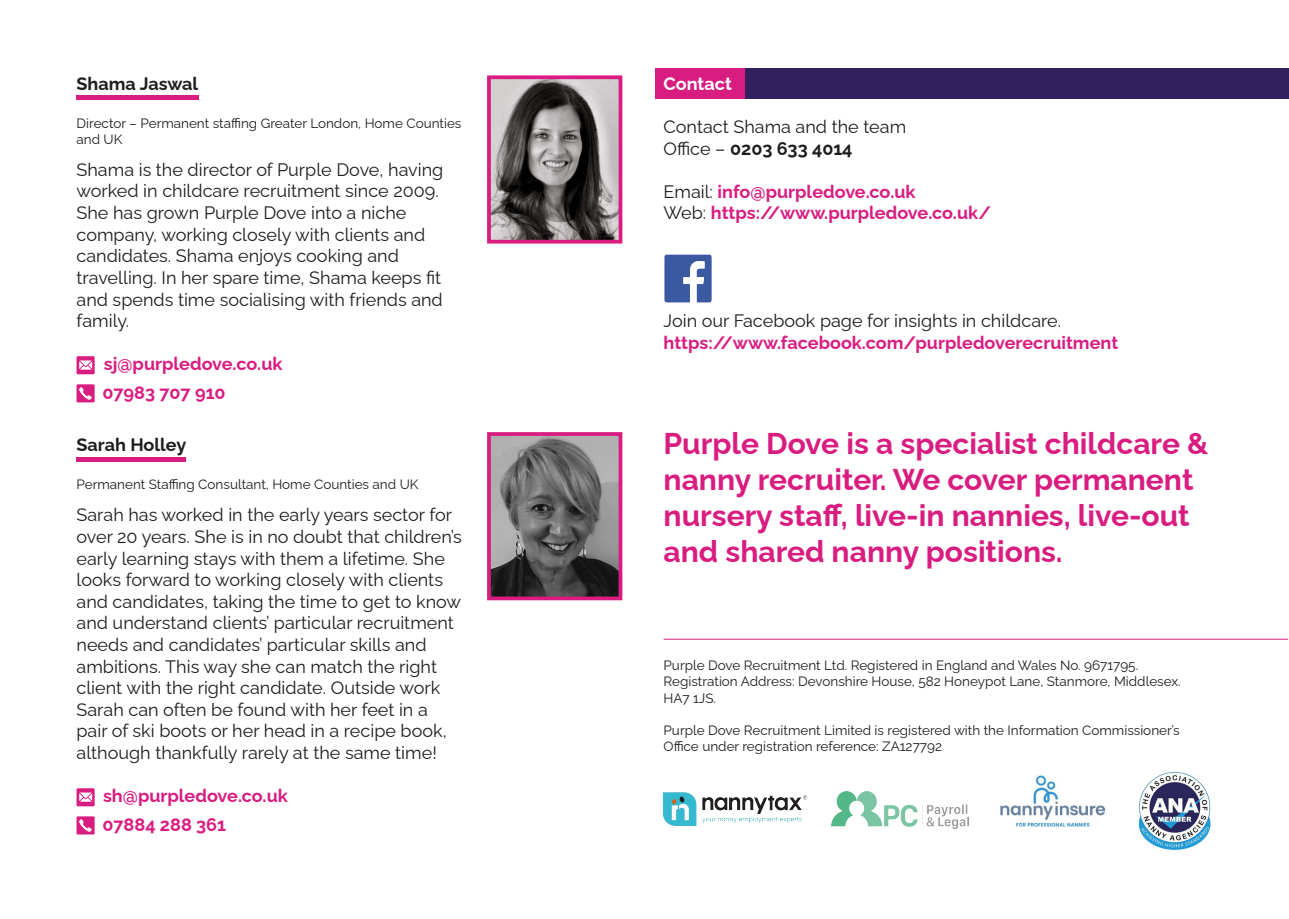
<style>
.page{position:relative;width:1289px;height:919px;background:#fff}
.page>*{position:absolute;margin:0;border:0;box-sizing:border-box;transform-origin:0 0}
.t1{font:700 30px/36px "Raleway";color:#d91c80}
.t2{font:18px/21.6px "Raleway";color:#1d1d1b}
.t3{font:700 18px/28.5px "Raleway";color:#d91c80}
.t4{font:700 18px "Raleway";color:#1d1d1b}
.t5{font:700 18px "Raleway";color:#fff}
.t6{font:13.5px/16.2px "Raleway";color:#1d1d1b}
.s1{font-weight:700}
.s2{font-weight:400;color:#1d1d1b}
</style>
<div class="page">
<div style="left:655px;top:68px;width:90px;height:31px;background:#d91c80"></div>
<div style="left:745px;top:68px;width:543px;height:31px;background:#30215e"></div>
<img style="left:492px;top:437px;width:125px;height:158px">
<img style="left:492px;top:80px;width:125px;height:158px">
<img style="left:663px;top:792px;width:145px;height:34px">
<hr style="left:77px;top:96px;width:122px;height:4px;background:#d91c80">
<hr style="left:77px;top:457px;width:109px;height:4px;background:#d91c80">
<div style="left:77px;top:384px;width:18px;height:18px;background:#d91c80"></div>
<svg style="left:79px;top:387px;width:13px;height:13px"></svg>
<div style="left:77px;top:356px;width:18px;height:18px;background:#d91c80"></div>
<svg style="left:79px;top:360px;width:13px;height:9px"></svg>
<div style="left:77px;top:816px;width:18px;height:18px;background:#d91c80"></div>
<svg style="left:79px;top:819px;width:13px;height:12px"></svg>
<div style="left:77px;top:788px;width:18px;height:18px;background:#d91c80"></div>
<svg style="left:79px;top:792px;width:13px;height:9px"></svg>
<img style="left:664px;top:254px;width:48px;height:49px">
<div style="left:487px;top:75px;width:135px;height:168px;border:4px solid #d91c80"></div>
<div style="left:487px;top:432px;width:135px;height:168px;border:4px solid #d91c80"></div>
<hr style="left:663px;top:638px;width:625px;height:1px;background:#d91c80">
<img style="left:832px;top:791px;width:136px;height:37px">
<img style="left:1138px;top:771px;width:73px;height:80px">
<img style="left:1000px;top:775px;width:105px;height:51px">
<p class="t4" style="left:77px;top:69px;width:123px">Shama Jaswal</p>
<p class="t6" style="left:77px;top:113px;width:386px">Director – Permanent staffing Greater London, Home Counties and UK</p>
<p class="t2" style="left:77px;top:157px;width:368px">Shama is the director of Purple Dove, having worked in childcare recruitment since 2009.<br>She has grown Purple Dove into a niche company, working closely with clients and candidates. Shama enjoys cooking and travelling. In her spare time, Shama keeps fit and spends time socialising with friends and family.</p>
<p class="t3" style="left:102px;top:348px;width:181px">sj@purpledove.co.uk<br>07983 707 910</p>
<p class="t4" style="left:77px;top:430px;width:111px">Sarah Holley</p>
<p class="t6" style="left:77px;top:475px;width:343px">Permanent Staffing Consultant, Home Counties and UK</p>
<p class="t2" style="left:77px;top:502px;width:387px">Sarah has worked in the early years sector for over 20 years. She is in no doubt that children’s early learning stays with them a lifetime. She looks forward to working closely with clients and candidates, taking the time to get to know and understand clients’ particular recruitment needs and candidates’ particular skills and ambitions. This way she can match the right client with the right candidate. Outside work Sarah can often be found with her feet in a pair of ski boots or her head in a recipe book, although thankfully rarely at the same time!</p>
<p class="t3" style="left:102px;top:779px;width:187px">sh@purpledove.co.uk<br>07884 288 361</p>
<p class="t5" style="left:663px;top:69px;width:70px">Contact</p>
<p class="t2" style="left:663px;top:114px;width:244px">Contact Shama and the team<br>Office – <span class="s1">0203 633 4014</span></p>
<p class="t3" style="left:663px;top:178px;width:329px;line-height:21.6px"><span class="s2">Email:</span> info@purpledove.co.uk<br><span class="s2">Web:</span> https://www.purpledove.co.uk/</p>
<p class="t2" style="left:663px;top:308px;width:399px">Join our Facebook page for insights in childcare.</p>
<p class="t3" style="left:663px;top:326px;width:456px">https://www.facebook.com/purpledoverecruitment</p>
<h1 class="t1" style="left:663px;top:422px;width:546px">Purple Dove is a specialist childcare &amp; nanny recruiter. We cover permanent nursery staff, live-in nannies, live-out and shared nanny positions.</h1>
<p class="t6" style="left:663px;top:655px;width:518px">Purple Dove Recruitment Ltd. Registered in England and Wales No. 9671795.<br>Registration Address: Devonshire House, 582 Honeypot Lane, Stanmore, Middlesex.<br>HA7 1JS.</p>
<p class="t6" style="left:663px;top:720px;width:517px">Purple Dove Recruitment Limited is registered with the Information Commissioner’s<br>Office under registration reference: ZA127792</p>
</div>
